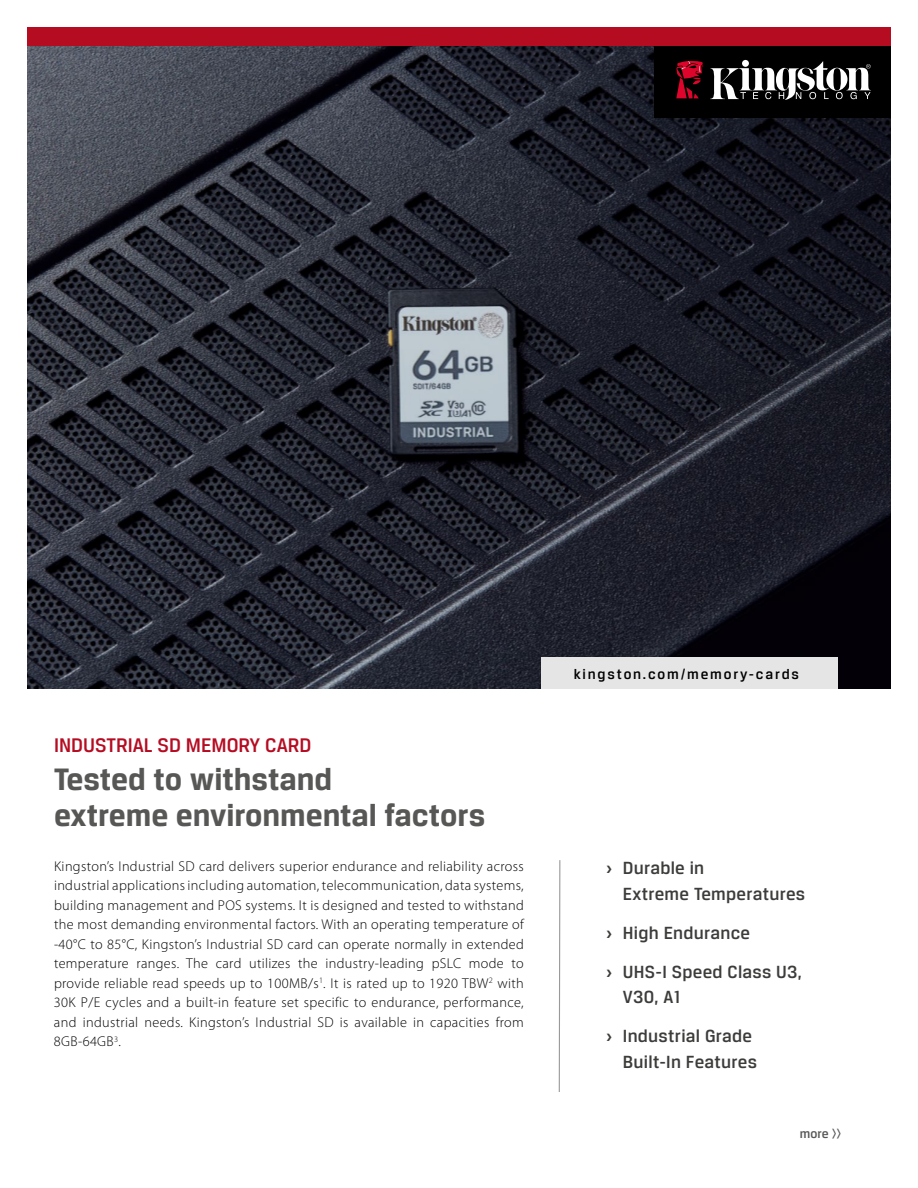
<style>
.page{position:relative;width:918px;height:1188px;background:#fff}
.page>*{position:absolute;margin:0;border:0;box-sizing:border-box;transform-origin:0 0}
.t1{font:700 33px/36px "Breuer Text";color:#575756}
.t2{font:500 21px "Breuer Text";color:#b60c22}
.t3{font:500 18.75px/39px "Breuer Text";letter-spacing:.015em;color:#3c3c3b}
.t4{font:500 15px "Breuer Text";letter-spacing:.12em;color:#000}
.t5{font:300 14.25px/19.5px "Myriad Pro";letter-spacing:.025em;color:#000;text-align:justify}
.t6{font:500 13.5px "Breuer Text";color:#575756}
.s1{font-weight:700}
</style>
<div class="page">
<img style="left:27px;top:46px;width:864px;height:642px">
<div style="left:27px;top:27px;width:864px;height:19px;background:#b60c22"></div>
<div style="left:655px;top:46px;width:236px;height:71px;background:#000"></div>
<svg style="left:710px;top:61px;width:161px;height:39px"></svg>
<svg style="left:676px;top:60px;width:28px;height:39px"></svg>
<div style="left:541px;top:657px;width:296px;height:31px;background:#e5e5e5"></div>
<svg style="left:558px;top:860px;width:3px;height:232px"></svg>
<h2 class="t2" style="left:54px;top:733px;width:259px">INDUSTRIAL SD MEMORY CARD</h2>
<h1 class="t1" style="left:54px;top:760px;width:433px">Tested to withstand<br>extreme environmental factors</h1>
<p class="t5" style="left:54px;top:856px;width:471px">Kingston’s Industrial SD card delivers superior endurance and reliability across industrial applications including automation, telecommunication, data systems, building management and POS systems. It is designed and tested to withstand the most demanding environmental factors. With an operating temperature of -40°C to 85°C, Kingston’s Industrial SD card can operate normally in extended temperature ranges. The card utilizes the industry-leading pSLC mode to provide reliable read speeds up to 100MB/s<sup>1</sup>. It is rated up to 1920 TBW<sup>2</sup> with 30K P/E cycles and a built-in feature set specific to endurance, performance, and industrial needs. Kingston’s Industrial SD is available in capacities from 8GB-64GB<sup>3</sup>.</p>
<p class="t4" style="left:574px;top:666px;width:227px">kingston.com/memory-cards</p>
<h3 class="t3" style="left:623px;top:855px;width:184px;line-height:25.5px;text-indent:-17px"><span class="s1">›</span> Durable in<br>Extreme Temperatures</h3>
<h3 class="t3" style="left:606px;top:913px;width:197px"><span class="s1">›</span> High Endurance<br><span class="s1">›</span> UHS-I Speed Class U3,</h3>
<h3 class="t3" style="left:606px;top:977px;width:147px;text-indent:17px">V30, A1<br><span class="s1">›</span> Industrial Grade</h3>
<h3 class="t3" style="left:623px;top:1042px;width:136px">Built-In Features</h3>
<p class="t6" style="left:800px;top:1126px;width:43px">more &gt;&gt;</p>
</div>
